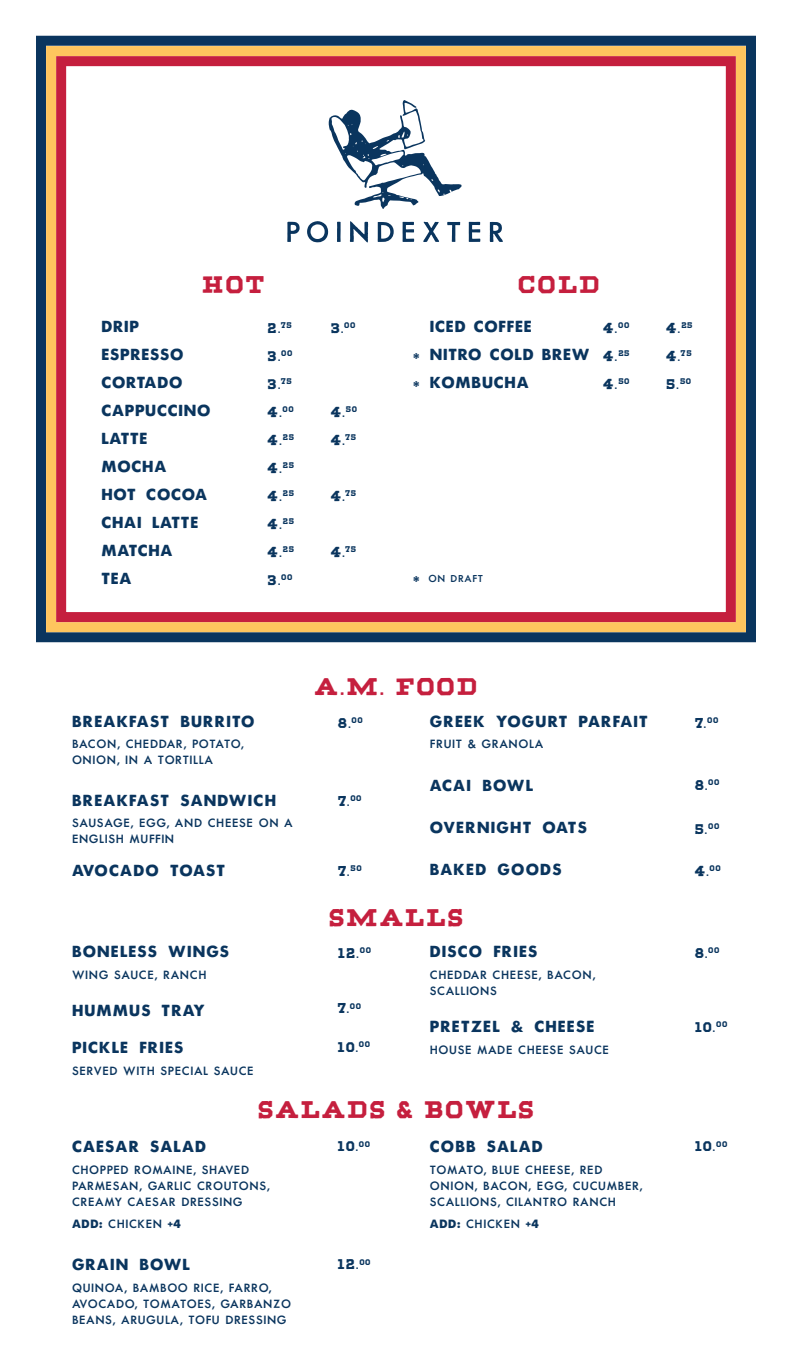
<style>
.page{position:relative;width:792px;height:1368px;background:#fff}
.page>*{position:absolute;margin:0;border:0;box-sizing:border-box;transform-origin:0 0}
.t1{font:24px "Calt WF";letter-spacing:.075em;color:#c51f3e}
.t2{font:700 16px "Payson WF";letter-spacing:.07em;color:#0a355e}
.t3{font:700 16px "Payson WF";letter-spacing:.05em;color:#0a355e}
.t4{font:14px "Calt WF";letter-spacing:.075em;color:#0a355e}
.t5{font:12px/16px "Payson WF";letter-spacing:.05em;color:#0a355e}
.t6{font:10px "Payson WF";letter-spacing:.075em;color:#0a355e}
.s1{font-family:"Calt WF";font-size:14px}
.s2{font-weight:700}
</style>
<div class="page">
<svg style="left:287px;top:222px;width:13px;height:20px"></svg>
<svg style="left:307px;top:221px;width:21px;height:21px"></svg>
<svg style="left:337px;top:222px;width:4px;height:20px"></svg>
<svg style="left:350px;top:221px;width:18px;height:21px"></svg>
<svg style="left:378px;top:222px;width:16px;height:20px"></svg>
<svg style="left:403px;top:222px;width:11px;height:20px"></svg>
<svg style="left:423px;top:222px;width:16px;height:20px"></svg>
<svg style="left:447px;top:222px;width:13px;height:20px"></svg>
<svg style="left:469px;top:222px;width:11px;height:20px"></svg>
<svg style="left:490px;top:222px;width:13px;height:20px"></svg>
<svg style="left:328px;top:100px;width:134px;height:109px"></svg>
<div style="left:36px;top:36px;width:720px;height:606px;border:10px solid #0a355e"></div>
<div style="left:46px;top:46px;width:700px;height:586px;border:10px solid #fec55e"></div>
<div style="left:56px;top:56px;width:680px;height:566px;border:10px solid #c51f3e"></div>
<p class="t1" style="left:202px;top:271px;width:64px">HOT</p>
<p class="t1" style="left:518px;top:271px;width:83px">COLD</p>
<p class="t2" style="left:101px;top:317px;width:39px">DRIP</p>
<p class="t3" style="left:101px;top:345px;width:84px">ESPRESSO</p>
<p class="t3" style="left:101px;top:373px;width:83px">CORTADO</p>
<p class="t3" style="left:101px;top:401px;width:111px">CAPPUCCINO</p>
<p class="t2" style="left:101px;top:429px;width:48px">LATTE</p>
<p class="t2" style="left:101px;top:457px;width:67px">MOCHA</p>
<p class="t3" style="left:101px;top:485px;width:107px">HOT COCOA</p>
<p class="t3" style="left:101px;top:513px;width:99px">CHAI LATTE</p>
<p class="t2" style="left:101px;top:541px;width:73px">MATCHA</p>
<p class="t2" style="left:101px;top:569px;width:32px">TEA</p>
<p class="t4" style="left:268px;top:320px;width:26px">2.<sup>75</sup></p>
<p class="t4" style="left:268px;top:348px;width:26px">3.<sup>00</sup></p>
<p class="t4" style="left:268px;top:376px;width:26px">3.<sup>75</sup></p>
<p class="t4" style="left:268px;top:404px;width:28px">4.<sup>00</sup></p>
<p class="t4" style="left:268px;top:432px;width:28px">4.<sup>25</sup></p>
<p class="t4" style="left:268px;top:460px;width:28px">4.<sup>25</sup></p>
<p class="t4" style="left:268px;top:488px;width:28px">4.<sup>25</sup></p>
<p class="t4" style="left:268px;top:516px;width:28px">4.<sup>25</sup></p>
<p class="t4" style="left:268px;top:544px;width:28px">4.<sup>25</sup></p>
<p class="t4" style="left:268px;top:572px;width:26px">3.<sup>00</sup></p>
<p class="t4" style="left:331px;top:320px;width:26px">3.<sup>00</sup></p>
<p class="t4" style="left:331px;top:404px;width:28px">4.<sup>50</sup></p>
<p class="t4" style="left:331px;top:432px;width:27px">4.<sup>75</sup></p>
<p class="t4" style="left:331px;top:488px;width:27px">4.<sup>75</sup></p>
<p class="t4" style="left:331px;top:544px;width:27px">4.<sup>75</sup></p>
<p class="t4" style="left:413px;top:350px;width:8px">*</p>
<p class="t4" style="left:413px;top:378px;width:8px">*</p>
<p class="t3" style="left:430px;top:317px;width:103px">ICED COFFEE</p>
<p class="t3" style="left:430px;top:345px;width:161px">NITRO COLD BREW</p>
<p class="t3" style="left:430px;top:373px;width:100px">KOMBUCHA</p>
<p class="t4" style="left:603px;top:320px;width:28px">4.<sup>00</sup></p>
<p class="t4" style="left:603px;top:348px;width:28px">4.<sup>25</sup></p>
<p class="t4" style="left:603px;top:376px;width:28px">4.<sup>50</sup></p>
<p class="t6" style="left:413px;top:573px;width:72px"><span class="s1">*</span> ON DRAFT</p>
<p class="t4" style="left:666px;top:320px;width:28px">4.<sup>25</sup></p>
<p class="t4" style="left:666px;top:348px;width:27px">4.<sup>75</sup></p>
<p class="t4" style="left:666px;top:376px;width:27px">5.<sup>50</sup></p>
<p class="t2" style="left:72px;top:712px;width:184px">BREAKFAST BURRITO</p>
<p class="t5" style="left:72px;top:736px;width:173px">BACON, CHEDDAR, POTATO,</p>
<p class="t5" style="left:72px;top:752px;width:142px">ONION, IN A TORTILLA</p>
<p class="t2" style="left:72px;top:791px;width:206px">BREAKFAST SANDWICH</p>
<p class="t5" style="left:72px;top:815px;width:222px">SAUSAGE, EGG, AND CHEESE ON A<br>ENGLISH MUFFIN</p>
<p class="t2" style="left:72px;top:861px;width:155px">AVOCADO TOAST</p>
<p class="t2" style="left:72px;top:942px;width:159px">BONELESS WINGS</p>
<p class="t5" style="left:72px;top:968px;width:136px">WING SAUCE, RANCH</p>
<p class="t2" style="left:72px;top:1001px;width:134px">HUMMUS TRAY</p>
<p class="t2" style="left:72px;top:1038px;width:113px">PICKLE FRIES</p>
<p class="t5" style="left:72px;top:1064px;width:183px">SERVED WITH SPECIAL SAUCE</p>
<p class="t1" style="left:315px;top:673px;width:164px">A.M. FOOD</p>
<p class="t4" style="left:338px;top:715px;width:26px">8.<sup>00</sup></p>
<p class="t4" style="left:338px;top:793px;width:25px">7.<sup>00</sup></p>
<p class="t4" style="left:338px;top:863px;width:25px">7.<sup>50</sup></p>
<p class="t2" style="left:430px;top:712px;width:219px">GREEK YOGURT PARFAIT</p>
<p class="t5" style="left:430px;top:736px;width:115px">FRUIT &amp; GRANOLA</p>
<p class="t2" style="left:430px;top:776px;width:105px">ACAI BOWL</p>
<p class="t2" style="left:430px;top:818px;width:158px">OVERNIGHT OATS</p>
<p class="t2" style="left:430px;top:860px;width:133px">BAKED GOODS</p>
<p class="t1" style="left:329px;top:904px;width:136px">SMALLS</p>
<p class="t4" style="left:338px;top:945px;width:35px">12.<sup>00</sup></p>
<p class="t2" style="left:430px;top:942px;width:109px">DISCO FRIES</p>
<p class="t5" style="left:430px;top:968px;width:167px">CHEDDAR CHEESE, BACON,</p>
<p class="t5" style="left:430px;top:984px;width:69px">SCALLIONS</p>
<p class="t2" style="left:430px;top:1017px;width:166px">PRETZEL &amp; CHEESE</p>
<p class="t5" style="left:430px;top:1043px;width:181px">HOUSE MADE CHEESE SAUCE</p>
<p class="t4" style="left:338px;top:1000px;width:25px">7.<sup>00</sup></p>
<p class="t4" style="left:338px;top:1039px;width:34px">10.<sup>00</sup></p>
<p class="t1" style="left:258px;top:1096px;width:278px">SALADS &amp; BOWLS</p>
<p class="t2" style="left:72px;top:1137px;width:136px">CAESAR SALAD</p>
<p class="t5" style="left:72px;top:1162px;width:199px">CHOPPED ROMAINE, SHAVED<br>PARMESAN, GARLIC CROUTONS,<br>CREAMY CAESAR DRESSING</p>
<p class="t5" style="left:72px;top:1216px;width:111px"><span class="s2">ADD:</span> CHICKEN <span class="s2">+4</span></p>
<p class="t2" style="left:72px;top:1255px;width:119px">GRAIN BOWL</p>
<p class="t5" style="left:72px;top:1280px;width:201px">QUINOA, BAMBOO RICE, FARRO,</p>
<p class="t5" style="left:72px;top:1296px;width:221px">AVOCADO, TOMATOES, GARBANZO</p>
<p class="t5" style="left:72px;top:1312px;width:216px">BEANS, ARUGULA, TOFU DRESSING</p>
<p class="t4" style="left:338px;top:1138px;width:34px">10.<sup>00</sup></p>
<p class="t4" style="left:338px;top:1256px;width:35px">12.<sup>00</sup></p>
<p class="t2" style="left:430px;top:1137px;width:114px">COBB SALAD</p>
<p class="t5" style="left:430px;top:1162px;width:214px">TOMATO, BLUE CHEESE, RED<br>ONION, BACON, EGG, CUCUMBER,<br>SCALLIONS, CILANTRO RANCH</p>
<p class="t5" style="left:430px;top:1216px;width:111px"><span class="s2">ADD:</span> CHICKEN <span class="s2">+4</span></p>
<p class="t4" style="left:695px;top:715px;width:25px">7.<sup>00</sup></p>
<p class="t4" style="left:695px;top:777px;width:26px">8.<sup>00</sup></p>
<p class="t4" style="left:695px;top:821px;width:26px">5.<sup>00</sup></p>
<p class="t4" style="left:695px;top:863px;width:28px">4.<sup>00</sup></p>
<p class="t4" style="left:695px;top:945px;width:26px">8.<sup>00</sup></p>
<p class="t4" style="left:695px;top:1019px;width:34px">10.<sup>00</sup></p>
<p class="t4" style="left:695px;top:1138px;width:34px">10.<sup>00</sup></p>
</div>
